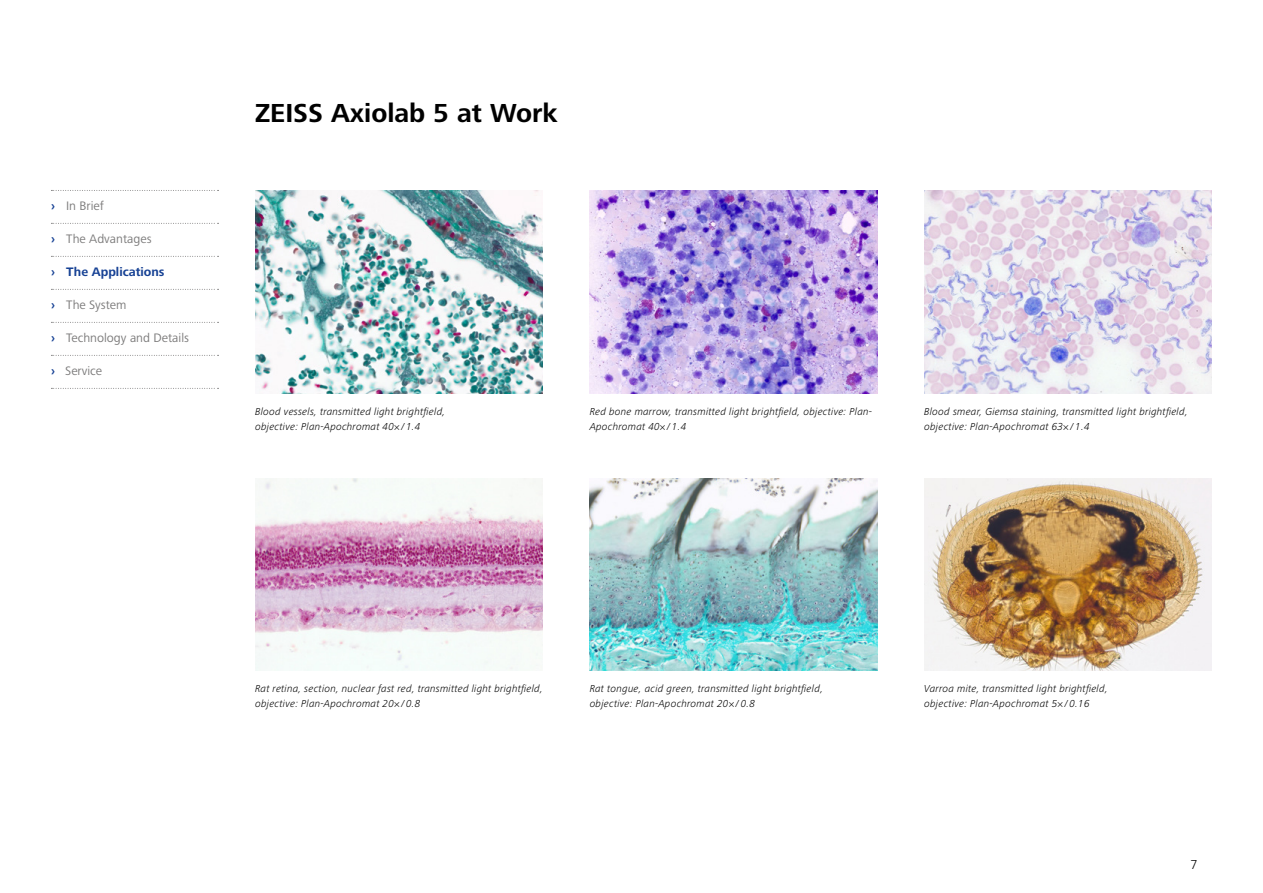
<style>
.page{position:relative;width:1263px;height:893px;background:#fff}
.page>*{position:absolute;margin:0;border:0;box-sizing:border-box;transform-origin:0 0}
.t1{font:700 27px "Zeiss Frutiger Next Pro";color:#000}
.t2{font:300 13.5px "Zeiss Frutiger Next Pro";color:#000}
.t3{font:12.75px "Zeiss Frutiger Next Pro";color:#7c7b7b}
.t4{font:700 12.75px "Zeiss Frutiger Next Pro";color:#164194}
.t5{font:italic 300 10.5px/15px "Zeiss Frutiger Next Pro";letter-spacing:.02em;color:#000}
.s1{font-weight:700;color:#164194}
.s2{font-family:"ZEISS Frutiger Next W1 G";font-style:normal}
</style>
<div class="page">
<img style="left:255px;top:190px;width:288px;height:203px">
<img style="left:255px;top:479px;width:288px;height:191px">
<img style="left:590px;top:190px;width:287px;height:203px">
<img style="left:590px;top:479px;width:287px;height:191px">
<img style="left:924px;top:190px;width:288px;height:203px">
<img style="left:924px;top:479px;width:288px;height:191px">
<svg style="left:51px;top:190px;width:168px;height:1px"></svg>
<svg style="left:51px;top:223px;width:168px;height:1px"></svg>
<svg style="left:51px;top:256px;width:168px;height:1px"></svg>
<svg style="left:51px;top:289px;width:168px;height:1px"></svg>
<svg style="left:51px;top:322px;width:168px;height:1px"></svg>
<svg style="left:51px;top:355px;width:168px;height:1px"></svg>
<svg style="left:51px;top:388px;width:168px;height:1px"></svg>
<p class="t3" style="left:51px;top:199px;width:54px"><span class="s1">›</span> In Brief</p>
<p class="t3" style="left:51px;top:232px;width:102px"><span class="s1">›</span> The Advantages</p>
<p class="t4" style="left:51px;top:265px;width:115px">› The Applications</p>
<p class="t3" style="left:51px;top:298px;width:77px"><span class="s1">›</span> The System</p>
<p class="t3" style="left:51px;top:331px;width:140px"><span class="s1">›</span> Technology and Details</p>
<p class="t3" style="left:51px;top:364px;width:53px"><span class="s1">›</span> Service</p>
<h1 class="t1" style="left:255px;top:97px;width:304px">ZEISS Axiolab 5 at Work</h1>
<p class="t5" style="left:255px;top:404px;width:192px">Blood vessels, transmitted light brightfield, objective: Plan-Apochromat 40<span class="s2">×</span> / 1.4</p>
<p class="t5" style="left:590px;top:404px;width:284px">Red bone marrow, transmitted light brightfield, objective: Plan-<br>Apochromat 40<span class="s2">×</span> / 1.4</p>
<p class="t5" style="left:924px;top:404px;width:265px">Blood smear, Giemsa staining, transmitted light brightfield, objective: Plan-Apochromat 63<span class="s2">×</span> / 1.4</p>
<p class="t5" style="left:255px;top:681px;width:289px">Rat retina, section, nuclear fast red, transmitted light brightfield, objective: Plan-Apochromat 20<span class="s2">×</span> / 0.8</p>
<p class="t5" style="left:590px;top:681px;width:235px">Rat tongue, acid green, transmitted light brightfield, objective: Plan-Apochromat 20<span class="s2">×</span> / 0.8</p>
<p class="t5" style="left:924px;top:681px;width:185px">Varroa mite, transmitted light brightfield, objective: Plan-Apochromat 5<span class="s2">×</span> / 0.16</p>
<p class="t2" style="left:1190px;top:856px;width:9px">7</p>
</div>
